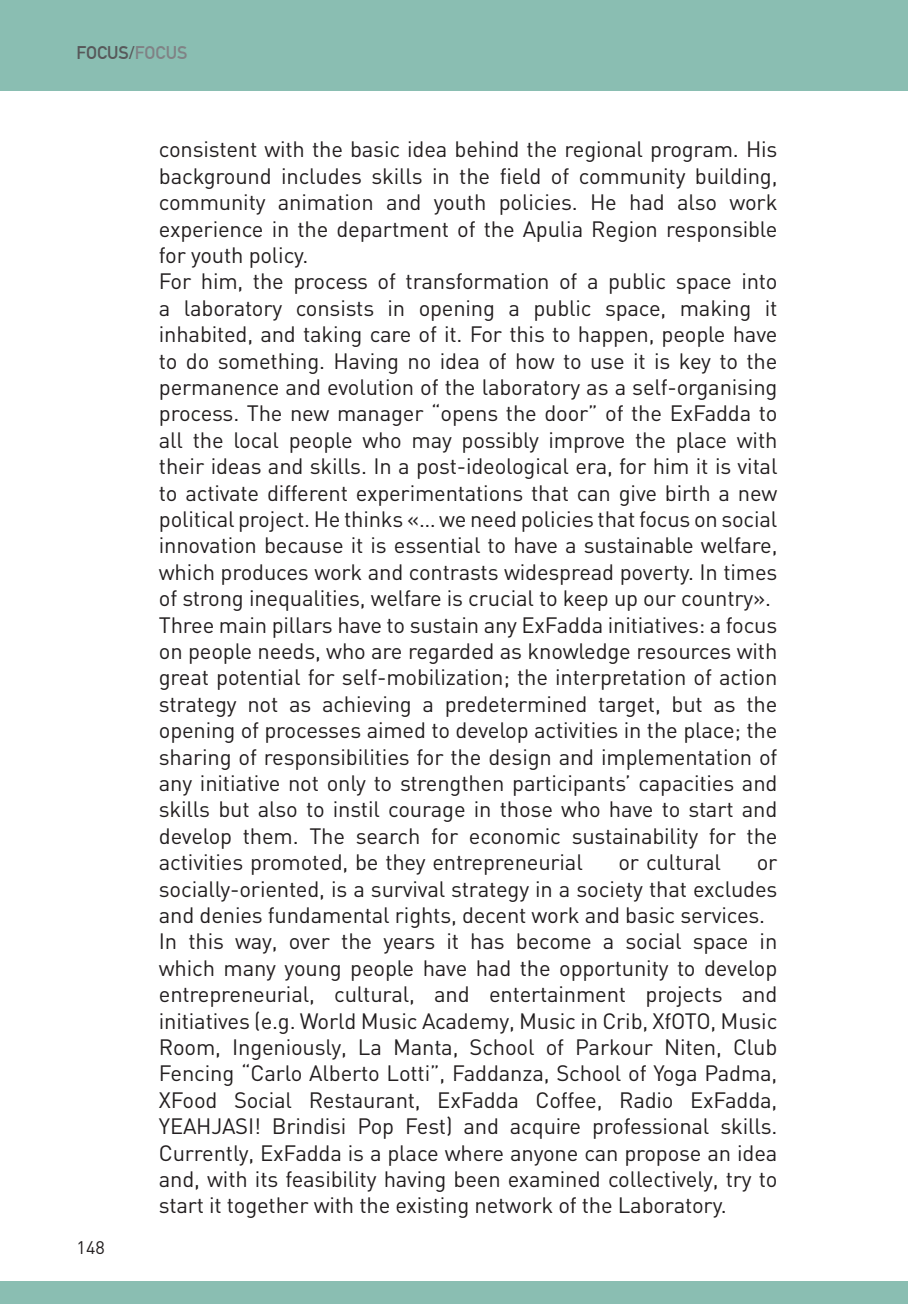
<style>
.page{position:relative;width:908px;height:1304px;background:#fff}
.page>*{position:absolute;margin:0;border:0;box-sizing:border-box;transform-origin:0 0}
.t1{font:22px/26.4px "DIN";letter-spacing:-.01em;color:#231f20;text-align:justify}
.t2{font:700 18px "DIN Alternate";color:#57585a}
.t3{font:18px "DIN";color:#231f20}
.s1{color:#808285}
</style>
<div class="page">
<div style="left:0;top:0;width:907px;height:90px;background:#8abeb2"></div>
<div style="left:0;top:1281px;width:907px;height:23px;background:#8abeb2"></div>
<p class="t2" style="left:77px;top:39px;width:112px">FOCUS/<span class="s1">FOCUS</span></p>
<p class="t3" style="left:77px;top:1237px;width:30px">148</p>
<p class="t1" style="left:159px;top:136px;width:620px">consistent with the basic idea behind the regional program. His background includes skills in the field of community building, community animation and youth policies. He had also work experience in the department of the Apulia Region responsible for youth policy.</p>
<p class="t1" style="left:159px;top:268px;width:620px">For him, the process of transformation of a public space into a laboratory consists in opening a public space, making it inhabited, and taking care of it. For this to happen, people have to do something. Having no idea of how to use it is key to the permanence and evolution of the laboratory as a self-organising process. The new manager “opens the door” of the ExFadda to all the local people who may possibly improve the place with their ideas and skills. In a post-ideological era, for him it is vital to activate different experimentations that can give birth a new political project. He thinks «… we need policies that focus on social innovation because it is essential to have a sustainable welfare, which produces work and contrasts widespread poverty. In times of strong inequalities, welfare is crucial to keep up our country».</p>
<p class="t1" style="left:159px;top:611px;width:620px">Three main pillars have to sustain any ExFadda initiatives: a focus on people needs, who are regarded as knowledge resources with great potential for self-mobilization; the interpretation of action strategy not as achieving a predetermined target, but as the opening of processes aimed to develop activities in the place; the sharing of responsibilities for the design and implementation of any initiative not only to strengthen participants’ capacities and skills but also to instil courage in those who have to start and develop them. The search for economic sustainability for the activities promoted, be they entrepreneurial ‒ or cultural ‒ or socially-oriented, is a survival strategy in a society that excludes and denies fundamental rights, decent work and basic services.</p>
<p class="t1" style="left:159px;top:928px;width:620px">In this way, over the years it has become a social space in which many young people have had the opportunity to develop entrepreneurial, cultural, and entertainment projects and initiatives (e.g. World Music Academy, Music in Crib, XfOTO, Music Room, Ingeniously, La Manta, School of Parkour Niten, Club Fencing “Carlo Alberto Lotti”, Faddanza, School of Yoga Padma, XFood Social Restaurant, ExFadda Coffee, Radio ExFadda, YEAHJASI! Brindisi Pop Fest) and acquire professional skills.<br>Currently, ExFadda is a place where anyone can propose an idea and, with its feasibility having been examined collectively, try to start it together with the existing network of the Laboratory.</p>
</div>
